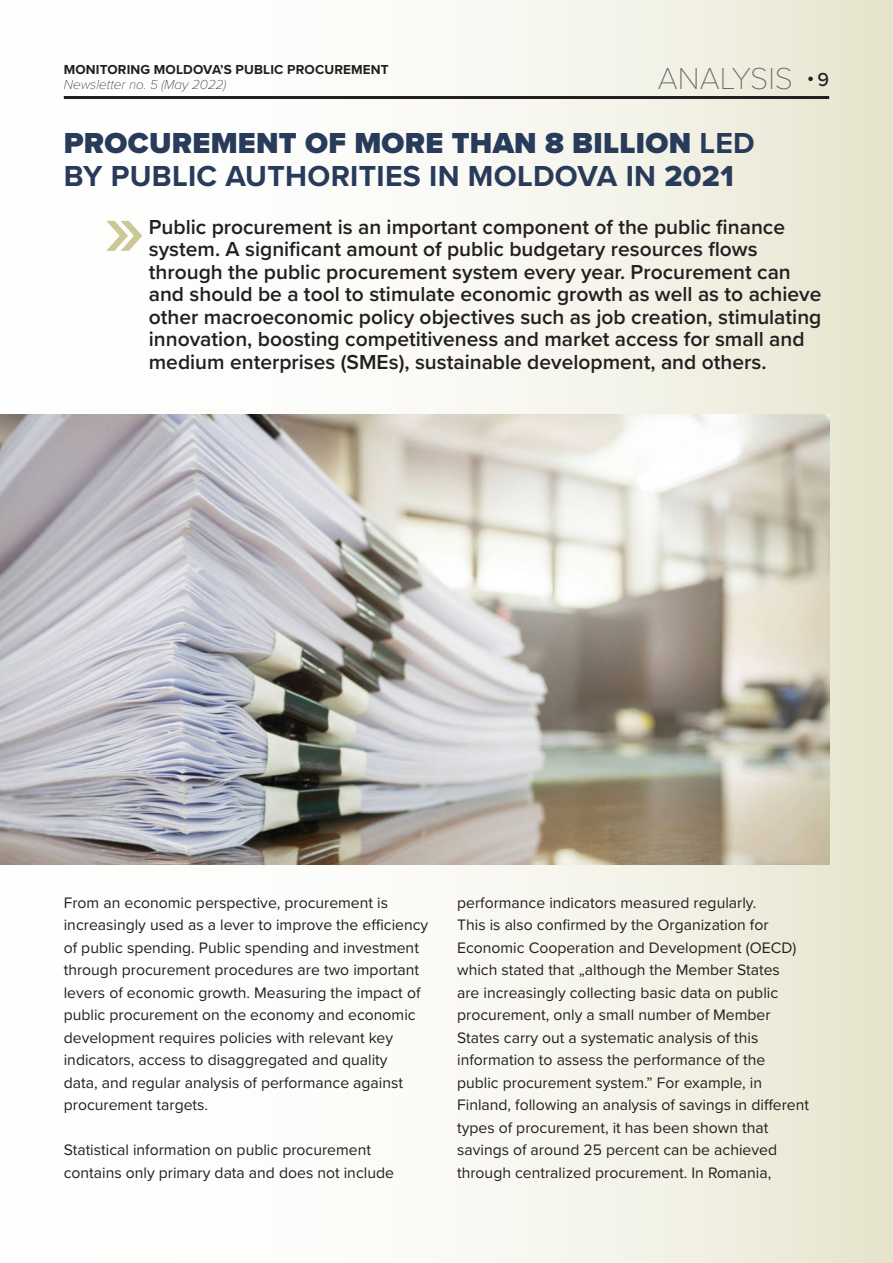
<style>
.page{position:relative;width:893px;height:1263px;background:#fff}
.page>*{position:absolute;margin:0;border:0;box-sizing:border-box;transform-origin:0 0}
.LEAD{font:600 83.85px "Proxima Nova";color:#cbc896}
.Rubrica_pagina{font:100 31.5px "Proxima Nova T";color:#636366}
.Titlu{font:700 30px "Proxima Nova";letter-spacing:.01em;color:#283b5b}
.Titlu-2{font:900 30px "Proxima Nova";letter-spacing:.01em;color:#283b5b}
.LEAD-2{font:600 21px/22.5px "Proxima Nova";color:#231f20}
.Text_Body{font:15.75px/22.5px "Proxima Nova";color:#231f20}
.t1{font:700 13.5px "Proxima Nova";letter-spacing:.01em;color:#231f20}
.t2{font:italic 100 13.5px "Proxima Nova";color:#231f20}
.t3{font:700 7.5px "Proxima Nova";color:#231f20}
.s1{font-weight:500;font-size:19.5px}
.s2{font-weight:700}
.s3{font-family:"Proxima Nova Extrabld";font-weight:400}
</style>
<div class="page">
<div style="left:0;top:0;width:893px;height:1263px;background:linear-gradient(to right,#fff,#ebead7)"></div>
<hr style="left:64px;top:96px;width:765px;height:3px;background:#231f20">
<img style="left:0;top:414px;width:829px;height:450px">
<p class="t1" style="left:64px;top:60px;width:326px">MONITORING MOLDOVA’S PUBLIC PROCUREMENT</p>
<p class="t2" style="left:64px;top:75px;width:164px">Newsletter no. 5 (May 2022)</p>
<p class="Rubrica_pagina" style="left:658px;top:55px;width:137px">ANALYSIS</p>
<p class="t3" style="left:808px;top:73px;width:23px">● <span class="s1">9</span></p>
<p class="Titlu-2" style="left:64px;top:121px;width:692px">PROCUREMENT OF MORE THAN 8 BILLION <span class="s2">LED</span></p>
<p class="Titlu" style="left:64px;top:154px;width:672px">BY PUBLIC AUTHORITIES IN MOLDOVA IN <span class="s3">2021</span></p>
<p class="LEAD" style="left:104px;top:166px;width:43px">»</p>
<p class="LEAD-2" style="left:149px;top:215px;width:674px">Public procurement is an important component of the public finance system. A significant amount of public budgetary resources flows through the public procurement system every year. Procurement can and should be a tool to stimulate economic growth as well as to achieve other macroeconomic policy objectives such as job creation, stimulating innovation, boosting competitiveness and market access for small and medium enterprises (SMEs), sustainable development, and others.</p>
<p class="Text_Body" style="left:64px;top:890px;width:366px">From an economic perspective, procurement is increasingly used as a lever to improve the efficiency of public spending. Public spending and investment through procurement procedures are two important levers of economic growth. Measuring the impact of public procurement on the economy and economic development requires policies with relevant key indicators, access to disaggregated and quality<br>data, and regular analysis of performance against procurement targets.</p>
<p class="Text_Body" style="left:64px;top:1138px;width:332px">Statistical information on public procurement contains only primary data and does not include</p>
<p class="Text_Body" style="left:457px;top:890px;width:353px">performance indicators measured regularly.<br>This is also confirmed by the Organization for Economic Cooperation and Development (OECD) which stated that „although the Member States<br>are increasingly collecting basic data on public procurement, only a small number of Member States carry out a systematic analysis of this information to assess the performance of the public procurement system.” For example, in Finland, following an analysis of savings in different types of procurement, it has been shown that savings of around 25 percent can be achieved through centralized procurement. In Romania,</p>
</div>
